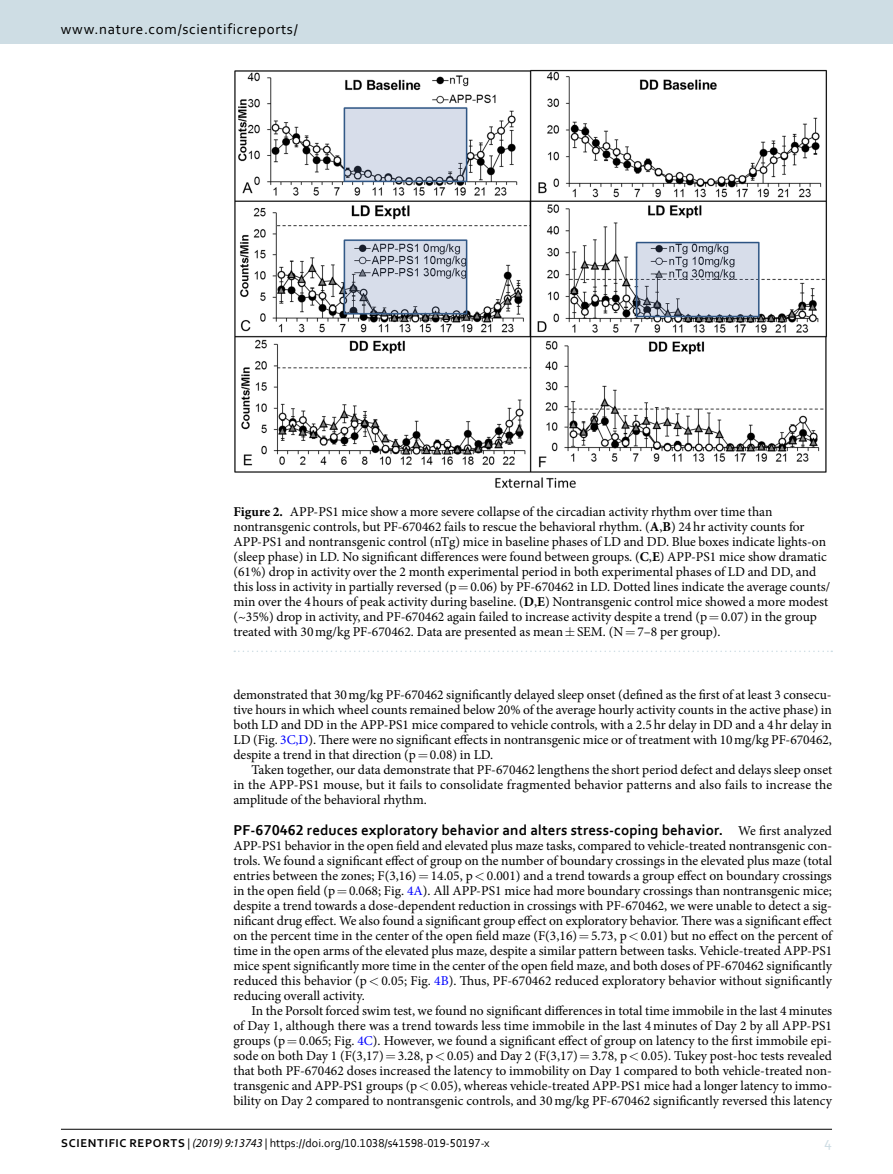
<style>
.page{position:relative;width:893px;height:1174px;background:#fff}
.page>*{position:absolute;margin:0;border:0;box-sizing:border-box;transform-origin:0 0}
.t1{font:700 15px "Corbel";letter-spacing:.01em;color:#000}
.t2{font:15px "Corbel 2";letter-spacing:.045em;color:#000}
.t3{font:15px "Corbel 2";color:#cedde4}
.t4{font:13.5px/15px "Minion Pro";color:#000;text-align:justify}
.t5{font:12px "Corbel";color:#000}
.s1{font-weight:700}
.s2{color:#00f}
.s3{font-family:"Minion Pro";font-weight:400;font-size:13.5px}
.s4{font-family:"Corbel Bold 2"}
.s5{font-family:"Corbel 2"}
.s6{font-family:"Myriad Pro";font-style:italic}
</style>
<div class="page">
<hr style="left:61px;top:1129px;width:771px;height:1px;background:#000">
<div style="left:0;top:0;width:893px;height:43px;background:#cedde4"></div>
<img style="left:234px;top:70px;width:593px;height:418px">
<svg style="left:234px;top:650px;width:598px;height:2px"></svg>
<p class="t2" style="left:61px;top:19px;width:238px">www.nature.com/scientificreports/</p>
<p class="t4" style="left:233px;top:504px;width:598px;text-align:left"><span class="s1">Figure 2.</span> APP-PS1 mice show a more severe collapse of the circadian activity rhythm over time than nontransgenic controls, but PF-670462 fails to rescue the behavioral rhythm. (<span class="s1">A</span>,<span class="s1">B</span>) 24hr activity counts for APP-PS1 and nontransgenic control (nTg) mice in baseline phases of LD and DD. Blue boxes indicate lights-on (sleep phase) in LD. No significant differences were found between groups. (<span class="s1">C</span>,<span class="s1">E</span>) APP-PS1 mice show dramatic (61%) drop in activity over the 2 month experimental period in both experimental phases of LD and DD, and this loss in activity in partially reversed (p 0.06) by PF-670462 in LD. Dotted lines indicate the average counts/ min over the 4hours of peak activity during baseline. (<span class="s1">D</span>,<span class="s1">E</span>) Nontransgenic control mice showed a more modest (~35%) drop in activity, and PF-670462 again failed to increase activity despite a trend (p 0.07) in the group treated with 30mg/kg PF-670462. Data are presented as mean SEM. (N 7–8 per group).</p>
<p class="t4" style="left:233px;top:687px;width:600px">demonstrated that 30mg/kg PF-670462 significantly delayed sleep onset (defined as the first of at least 3 consecu&shy;tive hours in which wheel counts remained below 20% of the average hourly activity counts in the active phase) in both LD and DD in the APP-PS1 mice compared to vehicle controls, with a 2.5hr delay in DD and a 4hr delay in LD (Fig. <span class="s2">3C,D</span>). There were no significant effects in nontransgenic mice or of treatment with 10mg/kg PF-670462, despite a trend in that direction (p 0.08) in LD.</p>
<p class="t4" style="left:233px;top:762px;width:600px;text-indent:18px">Taken together, our data demonstrate that PF-670462 lengthens the short period defect and delays sleep onset in the APP-PS1 mouse, but it fails to consolidate fragmented behavior patterns and also fails to increase the amplitude of the behavioral rhythm.</p>
<p class="t1" style="left:233px;top:821px;width:600px">PF-670462 reduces exploratory behavior and alters stress-coping behavior. <span class="s3">We first analyzed</span></p>
<p class="t4" style="left:233px;top:838px;width:600px">APP-PS1 behavior in the open field and elevated plus maze tasks, compared to vehicle-treated nontransgenic con&shy;trols. We found a significant effect of group on the number of boundary crossings in the elevated plus maze (total entries between the zones; F(3,16) 14.05, p 0.001) and a trend towards a group effect on boundary crossings in the open field (p 0.068; Fig. <span class="s2">4A</span>). All APP-PS1 mice had more boundary crossings than nontransgenic mice; despite a trend towards a dose-dependent reduction in crossings with PF-670462, we were unable to detect a sig&shy;nificant drug effect. We also found a significant group effect on exploratory behavior. There was a significant effect on the percent time in the center of the open field maze (F(3,16) 5.73, p 0.01) but no effect on the percent of time in the open arms of the elevated plus maze, despite a similar pattern between tasks. Vehicle-treated APP-PS1 mice spent significantly more time in the center of the open field maze, and both doses of PF-670462 significantly reduced this behavior (p 0.05; Fig. <span class="s2">4B</span>). Thus, PF-670462 reduced exploratory behavior without significantly reducing overall activity.</p>
<p class="t4" style="left:233px;top:1003px;width:600px;text-indent:18px">In the Porsolt forced swim test, we found no significant differences in total time immobile in the last 4 minutes of Day 1, although there was a trend towards less time immobile in the last 4 minutes of Day 2 by all APP-PS1 groups (p 0.065; Fig. <span class="s2">4C</span>). However, we found a significant effect of group on latency to the first immobile epi&shy;sode on both Day 1 (F(3,17) 3.28, p 0.05) and Day 2 (F(3,17) 3.78, p 0.05). Tukey post-hoc tests revealed that both PF-670462 doses increased the latency to immobility on Day 1 compared to both vehicle-treated non&shy;transgenic and APP-PS1 groups (p 0.05), whereas vehicle-treated APP-PS1 mice had a longer latency to immo&shy;bility on Day 2 compared to nontransgenic controls, and 30mg/kg PF-670462 significantly reversed this latency</p>
<p class="t5" style="left:61px;top:1135px;width:430px"><span class="s4">SCIENTIFIC REPORTS</span> <span class="s5">|</span> <span class="s6">(2019) 9:13743</span> <span class="s5">|</span> https://doi.org/10.1038/s41598-019-50197-x</p>
<p class="t3" style="left:824px;top:1132px;width:9px">4</p>
</div>
